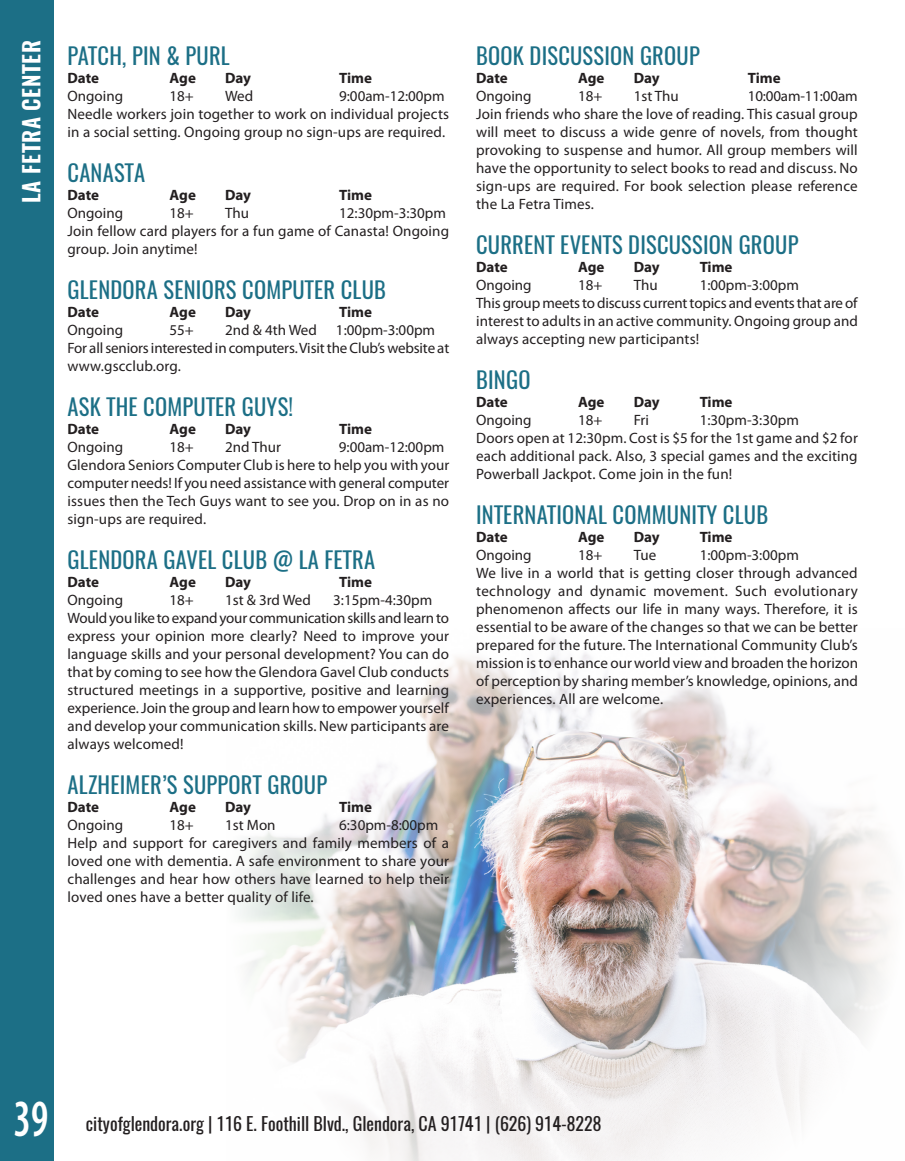
<style>
.page{position:relative;width:905px;height:1161px;background:#fff}
.page>*{position:absolute;margin:0;border:0;box-sizing:border-box;transform-origin:0 0}
.t1{font:600 condensed 52.5px "Myriad Pro";color:#fff;scale:.8 1}
.La_Fetra_Center_Just{font:22.5px "Oswald";letter-spacing:.01em;color:#1c6f86}
.t2{font:600 22.5px "Oswald";letter-spacing:.025em;color:#fff}
.t3{font:18px "Oswald";color:#231f20}
.La_Fetra_Center_Just-2{font:15px/18px "Myriad Pro";letter-spacing:.005em;color:#231f20;text-align:justify}
.t4{font:700 15px "Myriad Pro";letter-spacing:-.005em;color:#231f20}
.La_Fetra_Center_Just-3{font:15px "Myriad Pro";letter-spacing:-.015em;color:#231f20}
</style>
<div class="page">
<div style="left:0;top:0;width:54px;height:1161px;background:#1c6f86"></div>
<img style="left:239px;top:637px;width:652px;height:524px">
<p class="t2" style="left:16px;top:203px;width:164px;rotate:-90deg">LA FETRA CENTER</p>
<p class="La_Fetra_Center_Just" style="left:68px;top:40px;width:164px">PATCH, PIN &amp; PURL</p>
<p class="t4" style="left:68px;top:68px;width:33px">Date</p>
<p class="t4" style="left:170px;top:68px;width:28px">Age</p>
<p class="t4" style="left:225px;top:68px;width:28px">Day</p>
<p class="t4" style="left:339px;top:68px;width:34px">Time</p>
<p class="La_Fetra_Center_Just-2" style="left:68px;top:87px;width:57px">Ongoing</p>
<p class="La_Fetra_Center_Just-2" style="left:170px;top:87px;width:26px">18+</p>
<p class="La_Fetra_Center_Just-2" style="left:225px;top:87px;width:30px">Wed</p>
<p class="La_Fetra_Center_Just-2" style="left:339px;top:87px;width:107px">9:00am-12:00pm</p>
<p class="La_Fetra_Center_Just-2" style="left:68px;top:105px;width:383px">Needle workers join together to work on individual projects in a social setting. Ongoing group no sign-ups are required.</p>
<p class="La_Fetra_Center_Just" style="left:68px;top:157px;width:79px">CANASTA</p>
<p class="t4" style="left:68px;top:185px;width:33px">Date</p>
<p class="t4" style="left:170px;top:185px;width:28px">Age</p>
<p class="t4" style="left:225px;top:185px;width:28px">Day</p>
<p class="t4" style="left:339px;top:185px;width:34px">Time</p>
<p class="La_Fetra_Center_Just-2" style="left:68px;top:204px;width:57px">Ongoing</p>
<p class="La_Fetra_Center_Just-2" style="left:170px;top:204px;width:26px">18+</p>
<p class="La_Fetra_Center_Just-2" style="left:225px;top:204px;width:25px">Thu</p>
<p class="La_Fetra_Center_Just-2" style="left:339px;top:204px;width:108px">12:30pm-3:30pm</p>
<p class="La_Fetra_Center_Just-2" style="left:68px;top:222px;width:383px">Join fellow card players for a fun game of Canasta! Ongoing group. Join anytime!</p>
<p class="La_Fetra_Center_Just" style="left:68px;top:274px;width:320px">GLENDORA SENIORS COMPUTER CLUB</p>
<p class="t4" style="left:68px;top:302px;width:33px">Date</p>
<p class="t4" style="left:170px;top:302px;width:28px">Age</p>
<p class="t4" style="left:225px;top:302px;width:28px">Day</p>
<p class="t4" style="left:339px;top:302px;width:34px">Time</p>
<p class="La_Fetra_Center_Just-2" style="left:68px;top:321px;width:57px">Ongoing</p>
<p class="La_Fetra_Center_Just-2" style="left:170px;top:321px;width:26px">55+</p>
<p class="La_Fetra_Center_Just-2" style="left:225px;top:321px;width:93px">2nd &amp; 4th Wed</p>
<p class="La_Fetra_Center_Just-2" style="left:336px;top:321px;width:101px">1:00pm-3:00pm</p>
<p class="La_Fetra_Center_Just-2" style="left:68px;top:339px;width:383px">For all seniors interested in computers. Visit the Club’s website at</p>
<p class="La_Fetra_Center_Just-2" style="left:68px;top:357px;width:115px">www.gscclub.org.</p>
<p class="La_Fetra_Center_Just" style="left:68px;top:391px;width:227px">ASK THE COMPUTER GUYS!</p>
<p class="t4" style="left:68px;top:419px;width:33px">Date</p>
<p class="t4" style="left:170px;top:419px;width:28px">Age</p>
<p class="t4" style="left:225px;top:419px;width:28px">Day</p>
<p class="t4" style="left:339px;top:419px;width:34px">Time</p>
<p class="La_Fetra_Center_Just-2" style="left:68px;top:438px;width:57px">Ongoing</p>
<p class="La_Fetra_Center_Just-2" style="left:170px;top:438px;width:26px">18+</p>
<p class="La_Fetra_Center_Just-2" style="left:225px;top:438px;width:57px">2nd Thur</p>
<p class="La_Fetra_Center_Just-2" style="left:339px;top:438px;width:107px">9:00am-12:00pm</p>
<p class="La_Fetra_Center_Just-2" style="left:68px;top:456px;width:383px">Glendora Seniors Computer Club is here to help you with your computer needs! If you need assistance with general computer issues then the Tech Guys want to see you. Drop on in as no sign-ups are required.</p>
<p class="La_Fetra_Center_Just" style="left:68px;top:544px;width:309px">GLENDORA GAVEL CLUB @ LA FETRA</p>
<p class="t4" style="left:68px;top:572px;width:33px">Date</p>
<p class="t4" style="left:170px;top:572px;width:28px">Age</p>
<p class="t4" style="left:225px;top:572px;width:28px">Day</p>
<p class="t4" style="left:339px;top:572px;width:34px">Time</p>
<p class="La_Fetra_Center_Just-2" style="left:68px;top:591px;width:57px">Ongoing</p>
<p class="La_Fetra_Center_Just-2" style="left:170px;top:591px;width:26px">18+</p>
<p class="La_Fetra_Center_Just-2" style="left:225px;top:591px;width:87px">1st &amp; 3rd Wed</p>
<p class="La_Fetra_Center_Just-2" style="left:333px;top:591px;width:101px">3:15pm-4:30pm</p>
<p class="La_Fetra_Center_Just-3" style="left:68px;top:609px;width:383px">Would you like to expand your communication skills and learn to</p>
<p class="La_Fetra_Center_Just-2" style="left:68px;top:627px;width:383px">express your opinion more clearly? Need to improve your language skills and your personal development? You can do that by coming to see how the Glendora Gavel Club conducts structured meetings in a supportive, positive and learning experience. Join the group and learn how to empower yourself and develop your communication skills. New participants are always welcomed!</p>
<p class="La_Fetra_Center_Just" style="left:68px;top:769px;width:261px">ALZHEIMER’S SUPPORT GROUP</p>
<p class="t4" style="left:68px;top:797px;width:33px">Date</p>
<p class="t4" style="left:170px;top:797px;width:28px">Age</p>
<p class="t4" style="left:225px;top:797px;width:28px">Day</p>
<p class="t4" style="left:339px;top:797px;width:34px">Time</p>
<p class="La_Fetra_Center_Just-2" style="left:68px;top:816px;width:57px">Ongoing</p>
<p class="La_Fetra_Center_Just-2" style="left:170px;top:816px;width:26px">18+</p>
<p class="La_Fetra_Center_Just-2" style="left:225px;top:816px;width:52px">1st Mon</p>
<p class="La_Fetra_Center_Just-2" style="left:339px;top:816px;width:101px">6:30pm-8:00pm</p>
<p class="La_Fetra_Center_Just-2" style="left:68px;top:834px;width:383px">Help and support for caregivers and family members of a loved one with dementia. A safe environment to share your challenges and hear how others have learned to help their loved ones have a better quality of life.</p>
<p class="La_Fetra_Center_Just" style="left:476px;top:40px;width:225px">BOOK DISCUSSION GROUP</p>
<p class="t4" style="left:476px;top:68px;width:33px">Date</p>
<p class="t4" style="left:578px;top:68px;width:28px">Age</p>
<p class="t4" style="left:633px;top:68px;width:28px">Day</p>
<p class="t4" style="left:747px;top:68px;width:34px">Time</p>
<p class="La_Fetra_Center_Just-2" style="left:476px;top:87px;width:57px">Ongoing</p>
<p class="La_Fetra_Center_Just-2" style="left:578px;top:87px;width:26px">18+</p>
<p class="La_Fetra_Center_Just-2" style="left:633px;top:87px;width:47px">1st Thu</p>
<p class="La_Fetra_Center_Just-2" style="left:747px;top:87px;width:111px">10:00am-11:00am</p>
<p class="La_Fetra_Center_Just-2" style="left:476px;top:105px;width:383px">Join friends who share the love of reading. This casual group will meet to discuss a wide genre of novels, from thought provoking to suspense and humor. All group members will have the opportunity to select books to read and discuss. No sign-ups are required. For book selection please reference the La Fetra Times.</p>
<p class="La_Fetra_Center_Just" style="left:476px;top:229px;width:324px">CURRENT EVENTS DISCUSSION GROUP</p>
<p class="t4" style="left:476px;top:257px;width:33px">Date</p>
<p class="t4" style="left:578px;top:257px;width:28px">Age</p>
<p class="t4" style="left:633px;top:257px;width:28px">Day</p>
<p class="t4" style="left:699px;top:257px;width:34px">Time</p>
<p class="La_Fetra_Center_Just-2" style="left:476px;top:276px;width:57px">Ongoing</p>
<p class="La_Fetra_Center_Just-2" style="left:578px;top:276px;width:26px">18+</p>
<p class="La_Fetra_Center_Just-2" style="left:633px;top:276px;width:25px">Thu</p>
<p class="La_Fetra_Center_Just-2" style="left:699px;top:276px;width:101px">1:00pm-3:00pm</p>
<p class="La_Fetra_Center_Just-2" style="left:476px;top:294px;width:383px">This group meets to discuss current topics and events that are of</p>
<p class="La_Fetra_Center_Just-2" style="left:476px;top:312px;width:383px">interest to adults in an active community. Ongoing group and always accepting new participants!</p>
<p class="La_Fetra_Center_Just" style="left:476px;top:364px;width:56px">BINGO</p>
<p class="t4" style="left:476px;top:392px;width:33px">Date</p>
<p class="t4" style="left:578px;top:392px;width:28px">Age</p>
<p class="t4" style="left:633px;top:392px;width:28px">Day</p>
<p class="t4" style="left:699px;top:392px;width:34px">Time</p>
<p class="La_Fetra_Center_Just-2" style="left:476px;top:411px;width:57px">Ongoing</p>
<p class="La_Fetra_Center_Just-2" style="left:578px;top:411px;width:26px">18+</p>
<p class="La_Fetra_Center_Just-2" style="left:633px;top:411px;width:17px">Fri</p>
<p class="La_Fetra_Center_Just-2" style="left:699px;top:411px;width:101px">1:30pm-3:30pm</p>
<p class="La_Fetra_Center_Just-2" style="left:476px;top:429px;width:383px">Doors open at 12:30pm. Cost is $5 for the 1st game and $2 for each additional pack. Also, 3 special games and the exciting Powerball Jackpot. Come join in the fun!</p>
<p class="La_Fetra_Center_Just" style="left:476px;top:499px;width:293px">INTERNATIONAL COMMUNITY CLUB</p>
<p class="t4" style="left:476px;top:527px;width:33px">Date</p>
<p class="t4" style="left:578px;top:527px;width:28px">Age</p>
<p class="t4" style="left:633px;top:527px;width:28px">Day</p>
<p class="t4" style="left:699px;top:527px;width:34px">Time</p>
<p class="La_Fetra_Center_Just-2" style="left:476px;top:546px;width:57px">Ongoing</p>
<p class="La_Fetra_Center_Just-2" style="left:578px;top:546px;width:26px">18+</p>
<p class="La_Fetra_Center_Just-2" style="left:633px;top:546px;width:24px">Tue</p>
<p class="La_Fetra_Center_Just-2" style="left:699px;top:546px;width:101px">1:00pm-3:00pm</p>
<p class="La_Fetra_Center_Just-2" style="left:476px;top:564px;width:383px">We live in a world that is getting closer through advanced technology and dynamic movement. Such evolutionary phenomenon affects our life in many ways. Therefore, it is essential to be aware of the changes so that we can be better prepared for the future. The International Community Club’s mission is to enhance our world view and broaden the horizon of perception by sharing member’s knowledge, opinions, and experiences. All are welcome.</p>
<p class="t1" style="left:14px;top:1086px;width:44px">39</p>
<p class="t3" style="left:86px;top:1112px;width:517px">cityofglendora.org | 116 E. Foothill Blvd., Glendora, CA 91741 | (626) 914-8228</p>
</div>
